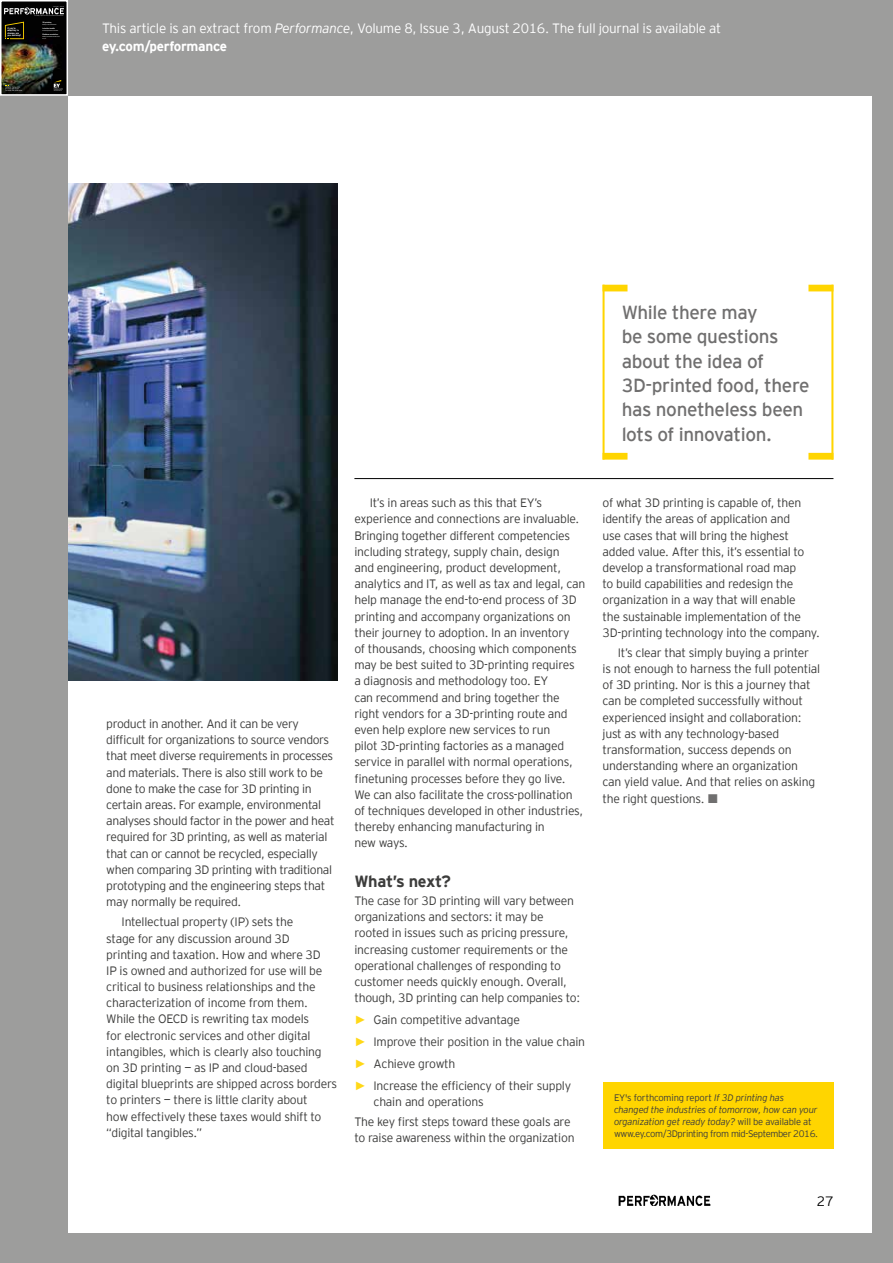
<style>
.page{position:relative;width:893px;height:1263px;background:#9d9d9c}
.page>*{position:absolute;margin:0;border:0;box-sizing:border-box;transform-origin:0 0}
.t1{font:18.9px/24.3px "EY Interstate";letter-spacing:-.02em;color:#706f6f}
.t2{font:700 16.2px "EY Interstate";letter-spacing:-.02em;color:#3c3c3b}
.t3{font:300 13.5px/18px "EY Interstate";letter-spacing:-.02em;color:#fff}
.t4{font:300 13.5px "EY Interstate";color:#000}
.t5{font:300 12.15px/16.2px "EY Interstate";letter-spacing:-.02em;color:#3c3c3b}
.t6{font:italic 300 9.45px/12.1px "EY Interstate";letter-spacing:-.02em;color:#3c3c3b}
.t7{font:700 2.25px/2.4px "EY Interstate";letter-spacing:-.02em;color:#fff}
.t8{font:700 1.8px "EY Interstate";letter-spacing:-.02em;color:#fff}
.s1{font-style:italic}
.s2{font-weight:700}
.s3{font-family:"Arial";font-weight:400;color:#ffd817}
.s4{font-style:normal}
</style>
<div class="page">
<img style="left:0;top:0;width:68px;height:96px">
<div style="left:68px;top:96px;width:804px;height:1136px;background:#fff"></div>
<img style="left:618px;top:1195px;width:93px;height:10px">
<hr style="left:354px;top:478px;width:479px;height:1px;background:#000">
<img style="left:68px;top:184px;width:269px;height:496px">
<hr style="left:603px;top:285px;width:2px;height:175px;background:#ffd500">
<div style="left:603px;top:285px;width:24px;height:6px;background:#ffd500"></div>
<div style="left:603px;top:453px;width:24px;height:7px;background:#ffd500"></div>
<hr style="left:831px;top:285px;width:2px;height:175px;background:#ffd500">
<div style="left:808px;top:453px;width:25px;height:7px;background:#ffd500"></div>
<div style="left:808px;top:285px;width:25px;height:6px;background:#ffd500"></div>
<div style="left:603px;top:1081px;width:230px;height:67px;background:#ffd500"></div>
<p class="t7" style="left:7px;top:27px;width:15px">If you’re adapting to change, are you evolving?</p>
<p class="t8" style="left:42px;top:21px;width:11px">3D printing</p>
<p class="t8" style="left:42px;top:27px;width:14px">In better health</p>
<p class="t8" style="left:42px;top:33px;width:17px">Platform revolution</p>
<p class="t3" style="left:102px;top:19px;width:621px">This article is an extract from <span class="s1">Performance</span>, Volume 8, Issue 3, August 2016. The full journal is available at <span class="s2">ey.com/performance</span></p>
<h1 class="t1" style="left:622px;top:299px;width:189px">While there may<br>be some questions about the idea of<br>3D-printed food, there has nonetheless been lots of innovation.</h1>
<p class="t5" style="left:106px;top:715px;width:230px">product in another. And it can be very difficult for organizations to source vendors that meet diverse requirements in processes and materials. There is also still work to be done to make the case for 3D printing in certain areas. For example, environmental analyses should factor in the power and heat required for 3D printing, as well as material that can or cannot be recycled, especially when comparing 3D printing with traditional prototyping and the engineering steps that may normally be required.</p>
<p class="t5" style="left:106px;top:913px;width:232px;text-indent:15px">Intellectual property (IP) sets the<br>stage for any discussion around 3D<br>printing and taxation. How and where 3D<br>IP is owned and authorized for use will be critical to business relationships and the characterization of income from them.<br>While the OECD is rewriting tax models<br>for electronic services and other digital intangibles, which is clearly also touching on 3D printing — as IP and cloud-based digital blueprints are shipped across borders to printers — there is little clarity about<br>how effectively these taxes would shift to “digital tangibles.”</p>
<p class="t5" style="left:354px;top:494px;width:232px;text-indent:15px">It’s in areas such as this that EY’s experience and connections are invaluable.<br>Bringing together different competencies including strategy, supply chain, design<br>and engineering, product development, analytics and IT, as well as tax and legal, can help manage the end-to-end process of 3D printing and accompany organizations on their journey to adoption. In an inventory<br>of thousands, choosing which components may be best suited to 3D-printing requires<br>a diagnosis and methodology too. EY<br>can recommend and bring together the right vendors for a 3D-printing route and even help explore new services to run<br>pilot 3D-printing factories as a managed service in parallel with normal operations, finetuning processes before they go live.<br>We can also facilitate the cross-pollination of techniques developed in other industries, thereby enhancing manufacturing in<br>new ways.</p>
<h2 class="t2" style="left:354px;top:869px;width:98px">What’s next?</h2>
<p class="t5" style="left:354px;top:892px;width:227px">The case for 3D printing will vary between organizations and sectors: it may be rooted in issues such as pricing pressure, increasing customer requirements or the operational challenges of responding to customer needs quickly enough. Overall, though, 3D printing can help companies to:</p>
<p class="t5" style="left:354px;top:1008px;width:232px;line-height:21.9px"><span class="s3">►</span> Gain competitive advantage<br><span class="s3">►</span> Improve their position in the value chain <span class="s3">►</span> Achieve growth<br><span class="s3">►</span> Increase the efficiency of their supply</p>
<p class="t5" style="left:354px;top:1091px;width:218px;line-height:20px;text-indent:19px">chain and operations<br>The key first steps toward these goals are</p>
<p class="t5" style="left:354px;top:1129px;width:222px">to raise awareness within the organization</p>
<p class="t5" style="left:603px;top:494px;width:219px">of what 3D printing is capable of, then identify the areas of application and<br>use cases that will bring the highest added value. After this, it’s essential to develop a transformational road map<br>to build capabilities and redesign the organization in a way that will enable<br>the sustainable implementation of the 3D-printing technology into the company.</p>
<p class="t5" style="left:603px;top:644px;width:219px;text-indent:15px">It’s clear that simply buying a printer is not enough to harness the full potential of 3D printing. Nor is this a journey that can be completed successfully without experienced insight and collaboration: just as with any technology-based transformation, success depends on understanding where an organization<br>can yield value. And that relies on asking the right questions.</p>
<p class="t6" style="left:614px;top:1091px;width:206px"><span class="s4">EY's forthcoming report</span> If 3D printing has changed the industries of tomorrow, how can your organization get ready today? <span class="s4">will be available at www.ey.com/3Dprinting from mid-September 2016.</span></p>
<p class="t4" style="left:817px;top:1191px;width:18px">27</p>
</div>
